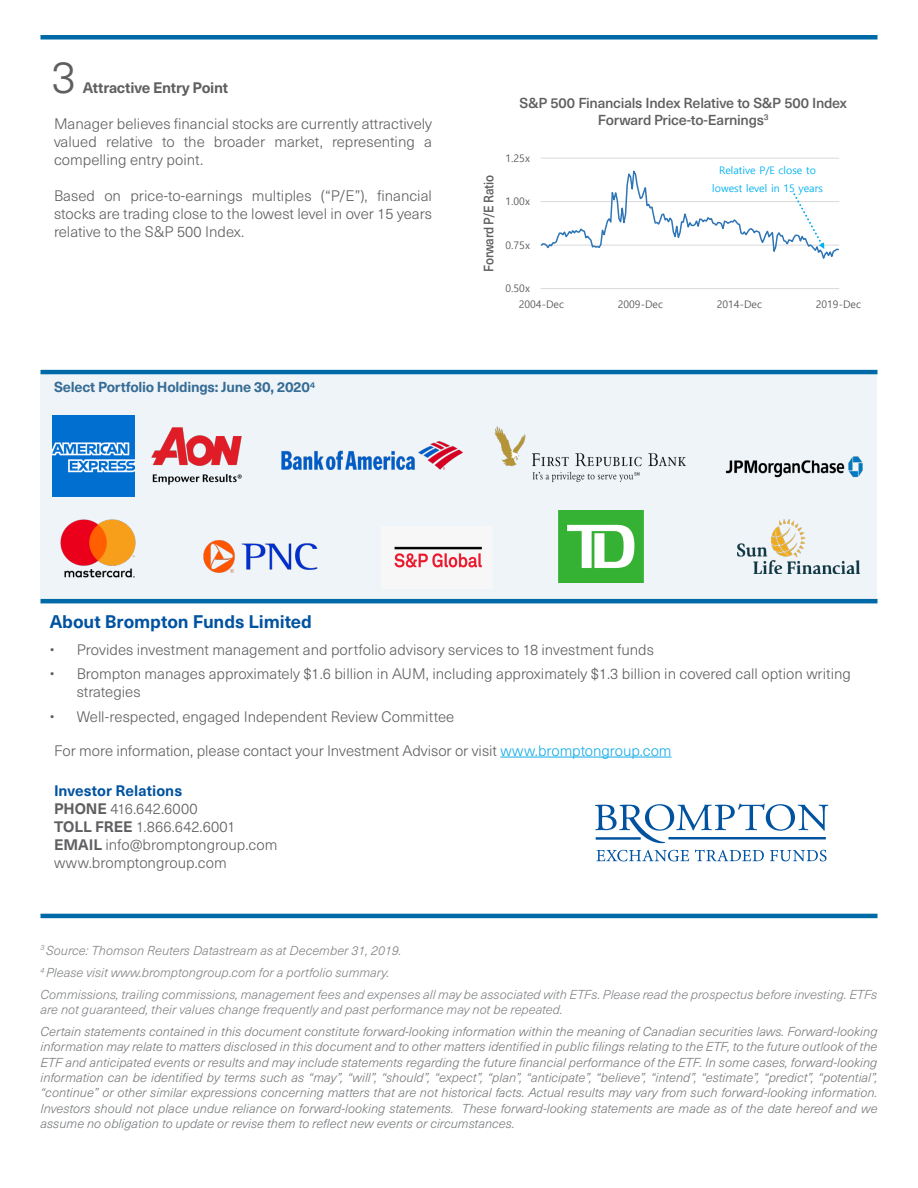
<style>
.page{position:relative;width:918px;height:1188px;background:#fff}
.page>*{position:absolute;margin:0;border:0;box-sizing:border-box;transform-origin:0 0}
.t1{font:300 45px "Neue Haas Unica W1 G";color:#5f5f62}
.t2{font:700 18px "Neue Haas Unica W1 G";letter-spacing:-.005em;color:#0153a0}
.t3{font:300 15px/18px "Neue Haas Unica W1 G";color:#5f5f62;text-align:justify}
.t4{font:700 15px "Neue Haas Unica W1 G";letter-spacing:-.02em;color:#5f5f62}
.t5{font:700 15px "Neue Haas Unica W1 G";letter-spacing:.005em;color:#0153a0}
.t6{font:500 14.25px/17.1px "Neue Haas Unica W1 G";letter-spacing:-.02em;color:#5f5f62;text-align:center}
.t7{font:700 14.25px "Neue Haas Unica W1 G";letter-spacing:-.015em;color:#366c95}
.t8{font:500 13.5px "Neue Haas Unica W1 G";letter-spacing:-.02em;color:#5f5f62;scale:.9 1}
.t9{font:italic 300 12.75px/15.3px "Neue Haas Unica W1 G";color:#76787b;text-align:justify}
.t10{font:italic 300 12.75px/15.3px "Neue Haas Unica W1 G";color:#808285}
.t11{font:10.35px "Malgun Gothic";color:#595959}
.t12{font:10.35px/18px "Malgun Gothic";color:#00b0f0;text-align:center}
.s1{color:#14ade8}
.s2{font-weight:700}
</style>
<div class="page">
<div style="left:40px;top:35px;width:838px;height:5px;background:#006aa8"></div>
<div style="left:40px;top:375px;width:837px;height:223px;background:#eff4f8"></div>
<hr style="left:40px;top:370px;width:838px;height:4px;background:#006aa8">
<hr style="left:40px;top:599px;width:838px;height:4px;background:#006aa8">
<img style="left:282px;top:442px;width:182px;height:27px">
<img style="left:492px;top:424px;width:196px;height:61px">
<img style="left:52px;top:510px;width:92px;height:76px">
<img style="left:381px;top:527px;width:111px;height:61px">
<img style="left:151px;top:428px;width:91px;height:57px">
<img style="left:738px;top:520px;width:122px;height:53px">
<img style="left:53px;top:415px;width:81px;height:81px">
<img style="left:200px;top:537px;width:124px;height:40px">
<hr style="left:500px;top:757px;width:172px;height:1px;background:#14ade8">
<svg style="left:595px;top:804px;width:233px;height:40px"></svg>
<hr style="left:596px;top:837px;width:45px;height:3px;background:#0153a0">
<hr style="left:668px;top:837px;width:158px;height:2px;background:#0153a0">
<svg style="left:596px;top:850px;width:93px;height:11px"></svg>
<svg style="left:695px;top:850px;width:69px;height:11px"></svg>
<svg style="left:770px;top:850px;width:57px;height:11px"></svg>
<hr style="left:40px;top:914px;width:838px;height:4px;background:#006aa8">
<img style="left:722px;top:453px;width:146px;height:27px">
<img style="left:558px;top:511px;width:86px;height:72px">
<hr style="left:541px;top:158px;width:298px;height:1px;background:#d9d9d9">
<hr style="left:541px;top:288px;width:298px;height:1px;background:#d9d9d9">
<svg style="left:541px;top:170px;width:298px;height:89px"></svg>
<p class="t1" style="left:52px;top:44px;width:26px">3</p>
<p class="t4" style="left:83px;top:76px;width:147px">Attractive Entry Point</p>
<p class="t3" style="left:54px;top:114px;width:380px">Manager believes financial stocks are currently attractively valued relative to the broader market, representing a compelling entry point.</p>
<p class="t3" style="left:54px;top:186px;width:380px">Based on price-to-earnings multiples (“P/E”), financial stocks are trading close to the lowest level in over 15 years relative to the S&amp;P 500 Index.</p>
<p class="t7" style="left:54px;top:376px;width:263px">Select Portfolio Holdings: June 30, 2020<sup>4</sup></p>
<p class="t8" style="left:478px;top:272px;width:109px;rotate:-90deg">Forward P/E Ratio</p>
<p class="t6" style="left:519px;top:94px;width:329px">S&amp;P 500 Financials Index Relative to S&amp;P 500 Index<br>Forward Price-to-Earnings<sup>3</sup></p>
<p class="t11" style="left:505px;top:152px;width:26px">1.25x</p>
<p class="t11" style="left:505px;top:196px;width:26px">1.00x</p>
<p class="t11" style="left:505px;top:239px;width:26px">0.75x</p>
<p class="t11" style="left:505px;top:283px;width:26px">0.50x</p>
<p class="t12" style="left:712px;top:161px;width:112px">Relative P/E close to lowest level in 15 years</p>
<p class="t11" style="left:519px;top:298px;width:47px">2004-Dec</p>
<p class="t11" style="left:618px;top:298px;width:47px">2009-Dec</p>
<p class="t11" style="left:717px;top:298px;width:47px">2014-Dec</p>
<p class="t11" style="left:816px;top:298px;width:47px">2019-Dec</p>
<p class="t2" style="left:50px;top:608px;width:264px">About Brompton Funds Limited</p>
<p class="t3" style="left:50px;top:640px;width:606px">• Provides investment management and portfolio advisory services to 18 investment funds</p>
<p class="t3" style="left:77px;top:664px;width:776px;text-indent:-27px">• Brompton manages approximately $1.6 billion in AUM, including approximately $1.3 billion in covered call option writing strategies</p>
<p class="t3" style="left:50px;top:707px;width:406px">• Well-respected, engaged Independent Review Committee</p>
<p class="t3" style="left:54px;top:740px;width:619px">For more information, please contact your Investment Advisor or visit <span class="s1">www.bromptongroup.com</span></p>
<p class="t5" style="left:54px;top:779px;width:130px">Investor Relations</p>
<p class="t3" style="left:54px;top:799px;width:145px"><span class="s2">PHONE</span> 416.642.6000</p>
<p class="t3" style="left:54px;top:817px;width:183px"><span class="s2">TOLL FREE</span> 1.866.642.6001</p>
<p class="t3" style="left:54px;top:835px;width:225px"><span class="s2">EMAIL</span> info@bromptongroup.com</p>
<p class="t3" style="left:54px;top:853px;width:174px">www.bromptongroup.com</p>
<p class="t10" style="left:40px;top:942px;width:363px"><sup>3</sup> Source: Thomson Reuters Datastream as at December 31, 2019.</p>
<p class="t10" style="left:40px;top:964px;width:351px"><sup>4</sup> Please visit www.bromptongroup.com for a portfolio summary.</p>
<p class="t10" style="left:40px;top:986px;width:838px">Commissions, trailing commissions, management fees and expenses all may be associated with ETFs. Please read the prospectus before investing. ETFs are not guaranteed, their values change frequently and past performance may not be repeated.</p>
<p class="t9" style="left:40px;top:1023px;width:839px">Certain statements contained in this document constitute forward-looking information within the meaning of Canadian securities laws. Forward-looking information may relate to matters disclosed in this document and to other matters identified in public filings relating to the ETF, to the future outlook of the ETF and anticipated events or results and may include statements regarding the future financial performance of the ETF. In some cases, forward-looking information can be identified by terms such as “may”, “will”, “should”, “expect”, “plan”, “anticipate”, “believe”, “intend”, “estimate”, “predict”, “potential”, “continue” or other similar expressions concerning matters that are not historical facts. Actual results may vary from such forward-looking information.<br>Investors should not place undue reliance on forward-looking statements. These forward-looking statements are made as of the date hereof and we assume no obligation to update or revise them to reflect new events or circumstances.</p>
</div>
